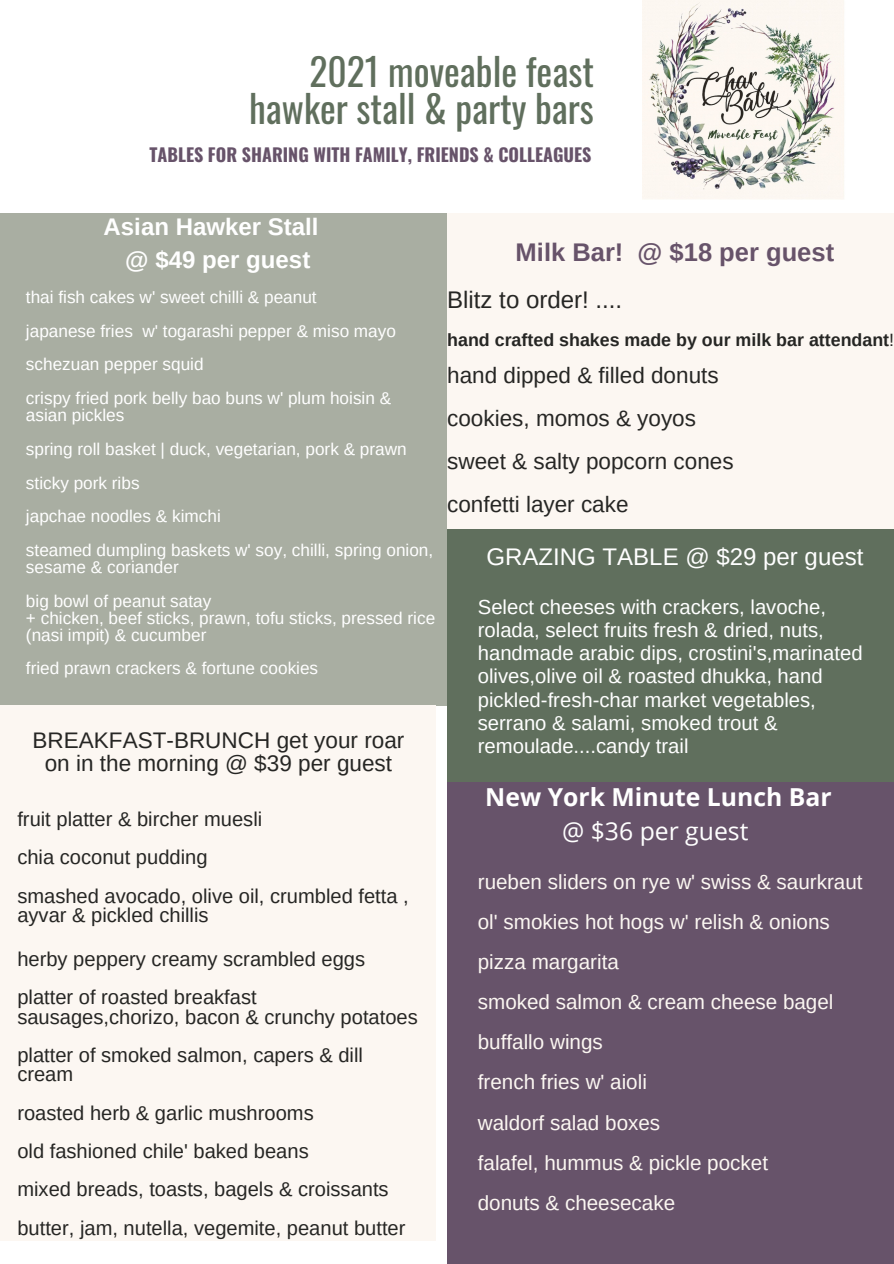
<style>
.page{position:relative;width:894px;height:1264px;background:#fff}
.page>*{position:absolute;margin:0;border:0;box-sizing:border-box;transform-origin:0 0}
.t1{font:37.5px/37.2px "Oswald";color:#606f5d;text-align:right}
.t2{font:700 25.5px "Arimo";color:#67536a}
.t3{font:700 24.75px "Open Sans";color:#fff}
.t4{font:24.75px "Open Sans";color:#fff}
.t5{font:700 24px/32.7px "Arimo";color:#fff;text-align:center}
.t6{font:24px "Arimo";color:#fff}
.t7{font:24px "Arimo";color:#262624}
.t8{font:22.5px/42.8px "Arimo";color:#262624}
.t9{font:20.7px/40px "Arimo";color:#fcf7f2}
.t10{font:20.25px/23.2px "Arimo";color:#fff}
.t11{font:20.1px/38.4px "Arimo";color:#262624}
.t12{font:700 18px "Oswald";color:#67536a}
.t13{font:700 17.85px "Arimo";color:#262624}
.t14{font:17.1px/33.8px "Arimo";color:#fff}
.s1{font-weight:400}
</style>
<div class="page">
<img style="left:642px;top:0;width:202px;height:199px">
<div style="left:0;top:214px;width:447px;height:492px;background:#a9aea2"></div>
<div style="left:447px;top:781px;width:446px;height:482px;background:#67536a"></div>
<div style="left:447px;top:214px;width:446px;height:315px;background:#fcf7f2"></div>
<div style="left:447px;top:529px;width:446px;height:252px;background:#606f5d"></div>
<div style="left:0;top:705px;width:435px;height:535px;background:#fcf7f2"></div>
<h1 class="t1" style="left:249px;top:50px;width:346px">2021 moveable feast hawker stall &amp; party bars</h1>
<p class="t12" style="left:149px;top:145px;width:443px">TABLES FOR SHARING WITH FAMILY, FRIENDS &amp; COLLEAGUES</p>
<h3 class="t5" style="left:104px;top:211px;width:216px">Asian Hawker Stall @ $49 per guest</h3>
<p class="t14" style="left:26px;top:280px;width:371px">thai fish cakes w' sweet chilli &amp; peanut<br>japanese fries w' togarashi pepper &amp; miso mayo schezuan pepper squid<br>crispy fried pork belly bao buns w' plum hoisin &amp;</p>
<p class="t14" style="left:26px;top:398px;width:408px">asian pickles<br>spring roll basket | duck, vegetarian, pork &amp; prawn sticky pork ribs<br>japchae noodles &amp; kimchi<br>steamed dumpling baskets w' soy, chilli, spring onion,</p>
<p class="t14" style="left:26px;top:550px;width:187px">sesame &amp; coriander<br>big bowl of peanut satay</p>
<p class="t14" style="left:26px;top:609px;width:410px;line-height:17px">+ chicken, beef sticks, prawn, tofu sticks, pressed rice (nasi impit) &amp; cucumber</p>
<p class="t14" style="left:26px;top:651px;width:294px">fried prawn crackers &amp; fortune cookies</p>
<h3 class="t8" style="left:32px;top:729px;width:373px;line-height:22.5px;text-align:center">BREAKFAST-BRUNCH get your roar on in the morning @ $39 per guest</h3>
<p class="t11" style="left:17px;top:800px;width:393px">fruit platter &amp; bircher muesli<br>chia coconut pudding<br>smashed avocado, olive oil, crumbled fetta ,</p>
<p class="t11" style="left:17px;top:893px;width:349px;line-height:44px">ayvar &amp; pickled chillis<br>herby peppery creamy scrambled eggs</p>
<p class="t11" style="left:17px;top:987px;width:402px;line-height:19.2px">platter of roasted breakfast sausages,chorizo, bacon &amp; crunchy potatoes</p>
<p class="t11" style="left:17px;top:1045px;width:347px;line-height:19.2px">platter of smoked salmon, capers &amp; dill cream</p>
<p class="t11" style="left:17px;top:1093px;width:389px">roasted herb &amp; garlic mushrooms<br>old fashioned chile' baked beans<br>mixed breads, toasts, bagels &amp; croissants butter, jam, nutella, vegemite, peanut butter</p>
<h2 class="t2" style="left:515px;top:234px;width:320px">Milk Bar! @ $18 per guest</h2>
<h3 class="t7" style="left:447px;top:284px;width:176px">Blitz to order! ....</h3>
<p class="t13" style="left:447px;top:328px;width:448px">hand crafted shakes made by our milk bar attendant<span class="s1">!</span></p>
<h3 class="t8" style="left:447px;top:354px;width:288px">hand dipped &amp; filled donuts cookies, momos &amp; yoyos sweet &amp; salty popcorn cones confetti layer cake</h3>
<h3 class="t6" style="left:486px;top:541px;width:378px">GRAZING TABLE @ $29 per guest</h3>
<p class="t10" style="left:477px;top:595px;width:386px">Select cheeses with crackers, lavoche, rolada, select fruits fresh &amp; dried, nuts, handmade arabic dips, crostini's,marinated olives,olive oil &amp; roasted dhukka, hand pickled-fresh-char market vegetables, serrano &amp; salami, smoked trout &amp; remoulade....candy trail</p>
<h3 class="t3" style="left:485px;top:779px;width:348px">New York Minute Lunch Bar</h3>
<h3 class="t4" style="left:562px;top:813px;width:188px">@ $36 per guest</h3>
<p class="t9" style="left:477px;top:862px;width:386px">rueben sliders on rye w' swiss &amp; saurkraut ol' smokies hot hogs w' relish &amp; onions pizza margarita<br>smoked salmon &amp; cream cheese bagel buffallo wings<br>french fries w' aioli<br>waldorf salad boxes<br>falafel, hummus &amp; pickle pocket<br>donuts &amp; cheesecake</p>
</div>
